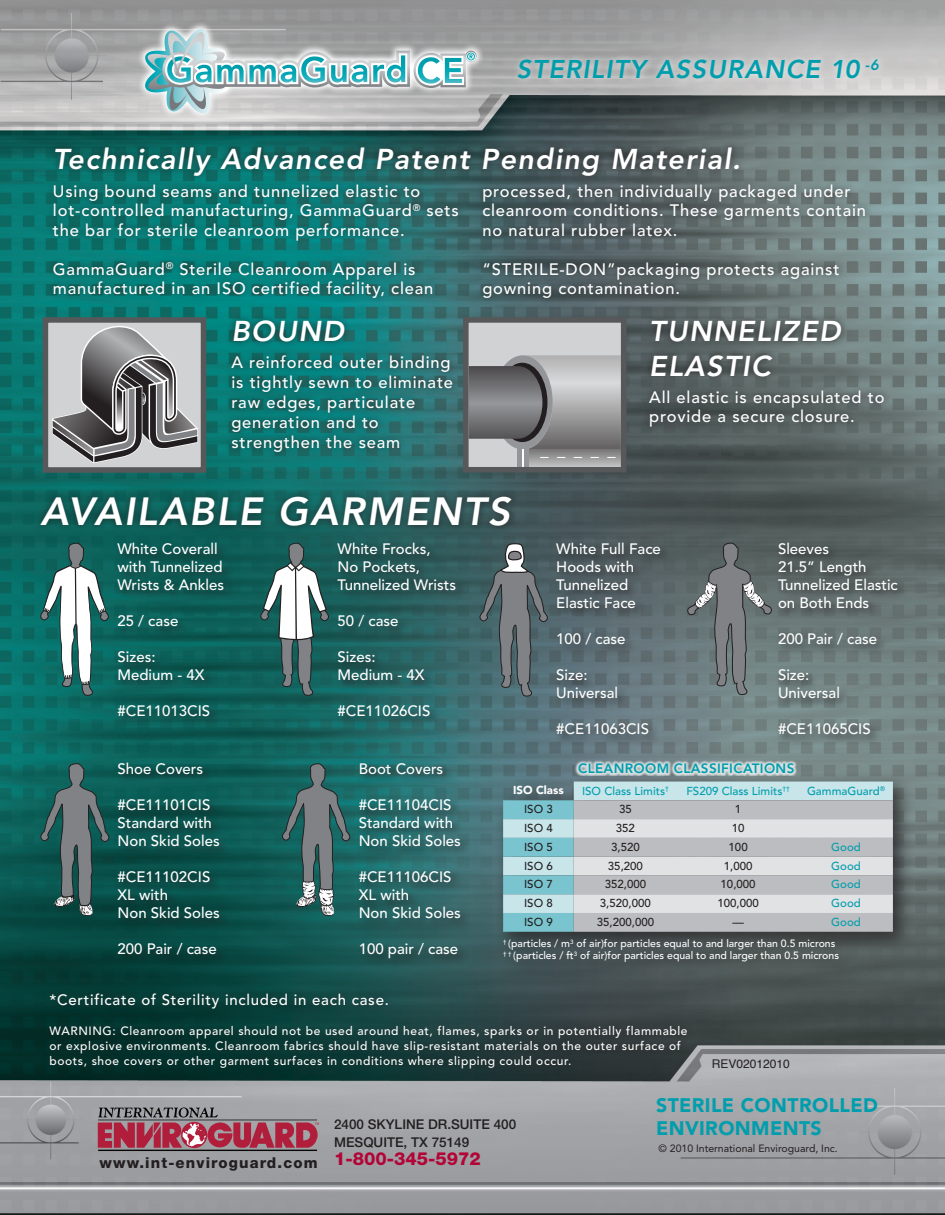
<style>
.page{position:relative;width:945px;height:1215px;background:#fff}
.page>*{position:absolute;margin:0;border:0;box-sizing:border-box;transform-origin:0 0}
.t1{font:italic 800 39px "Avenir";letter-spacing:.05em;color:#fff}
.t2{font:italic 800 28.5px/34.2px "Avenir";letter-spacing:.05em;color:#fff}
.t3{font:italic 800 25.5px "Avenir";letter-spacing:.05em;color:#009ead}
.t4{font:900 19.5px/23.4px "Avenir";letter-spacing:.02em;color:#009ead}
.t5{font:800 18px "Helvetica Neue LT Std";color:#b30437}
.t6{font:500 16.5px/19.5px "Avenir";letter-spacing:.05em;color:#fff}
.t7{font:500 15px/18px "Avenir";color:#fff}
.t8{font:500 15px "Avenir";letter-spacing:.05em;color:#fff}
.t9{font:800 15px "Helvetica Neue LT Std";letter-spacing:.075em;color:#231f20}
.t10{font:500 13.5px/18px "Helvetica Neue LT Std";color:#231f20}
.t11{font:800 13.5px "Avenir";letter-spacing:.025em;color:#009ead}
.t12{font:500 12px/15px "Avenir";letter-spacing:.05em;color:#fff}
.t13{font:12px "Helvetica";color:#231f20}
.t14{font:500 11.55px "Avenir";color:#231f20}
.t15{font:500 11.55px "Avenir";color:#009ead}
.t16{font:900 11.55px "Avenir";color:#fff}
.t17{font:500 10.5px "Avenir";color:#fff}
.t18{font:10.5px "Avenir";color:#231f20}
</style>
<div class="page">
<img style="left:0;top:0;width:945px;height:1215px">
<svg style="left:98px;top:1107px;width:221px;height:44px;background:#9b616e"></svg>
<svg style="left:136px;top:19px;width:347px;height:101px;background:#b0afb0"></svg>
<svg style="left:145px;top:29px;width:332px;height:84px;background:#acbfc2"></svg>
<div style="left:42px;top:986px;width:652px;height:88px;background:#231f20;opacity:.75"></div>
<div style="left:33px;top:489px;width:484px;height:44px;background:#231f20;opacity:.75"></div>
<div style="left:224px;top:313px;width:235px;height:146px;background:#231f20;opacity:.75"></div>
<div style="left:45px;top:177px;width:827px;height:127px;background:#231f20;opacity:.75"></div>
<div style="left:47px;top:139px;width:698px;height:44px;background:#231f20;opacity:.75"></div>
<div style="left:642px;top:314px;width:248px;height:120px;background:#231f20;opacity:.75"></div>
<svg style="left:40px;top:314px;width:169px;height:162px;background:#8a9192"></svg>
<svg style="left:460px;top:314px;width:169px;height:161px;background:#939597"></svg>
<svg style="left:40px;top:543px;width:69px;height:153px"></svg>
<div style="left:114px;top:540px;width:121px;height:188px;background:#231f20;opacity:.75"></div>
<div style="left:334px;top:540px;width:132px;height:187px;background:#231f20;opacity:.75"></div>
<svg style="left:40px;top:757px;width:69px;height:160px;background:#356562"></svg>
<div style="left:114px;top:759px;width:115px;height:207px;background:#231f20;opacity:.75"></div>
<svg style="left:260px;top:536px;width:90px;height:516px;background:#2d6662"></svg>
<div style="left:355px;top:760px;width:115px;height:210px;background:#231f20;opacity:.75"></div>
<div style="left:775px;top:539px;width:133px;height:207px;background:#231f20;opacity:.75"></div>
<div style="left:494px;top:772px;width:420px;height:209px;background:#231f20;opacity:.75"></div>
<svg style="left:479px;top:542px;width:414px;height:390px;background:#849497"></svg>
<div style="left:509px;top:51px;width:376px;height:36px;background:#fff;opacity:.75"></div>
<div style="left:573px;top:759px;width:224px;height:17px;background:#fff;opacity:.75"></div>
<p class="t3" style="left:517px;top:55px;width:364px">STERILITY ASSURANCE 10 <sup>-6</sup></p>
<p class="t2" style="left:53px;top:142px;width:689px">Technically Advanced Patent Pending Material.</p>
<p class="t6" style="left:53px;top:182px;width:407px">Using bound seams and tunnelized elastic to lot-controlled manufacturing, GammaGuard<sup>®</sup> sets the bar for sterile cleanroom performance.</p>
<p class="t6" style="left:53px;top:260px;width:382px">GammaGuard<sup>®</sup> Sterile Cleanroom Apparel is manufactured in an ISO certified facility, clean</p>
<p class="t2" style="left:231px;top:314px;width:114px">BOUND</p>
<p class="t6" style="left:231px;top:353px;width:223px">A reinforced outer binding is tightly sewn to eliminate raw edges, particulate generation and to strengthen the seam</p>
<p class="t6" style="left:482px;top:182px;width:385px">processed, then individually packaged under cleanroom conditions. These garments contain no natural rubber latex.</p>
<p class="t6" style="left:482px;top:260px;width:359px">“STERILE-DON”packaging protects against gowning contamination.</p>
<p class="t2" style="left:649px;top:314px;width:193px">TUNNELIZED<br>ELASTIC</p>
<p class="t6" style="left:649px;top:387px;width:237px">All elastic is encapsulated to provide a secure closure.</p>
<p class="t1" style="left:40px;top:489px;width:471px">AVAILABLE GARMENTS</p>
<p class="t7" style="left:117px;top:541px;width:108px">White Coverall with Tunnelized<br>Wrists &amp; Ankles</p>
<p class="t7" style="left:117px;top:613px;width:62px">25 / case</p>
<p class="t7" style="left:117px;top:649px;width:40px">Sizes:</p>
<p class="t7" style="left:117px;top:667px;width:88px">Medium - 4X</p>
<p class="t7" style="left:117px;top:703px;width:94px">#CE11013CIS</p>
<p class="t7" style="left:338px;top:540px;width:95px">White Frocks,</p>
<p class="t7" style="left:338px;top:558px;width:84px">No Pockets,</p>
<p class="t7" style="left:338px;top:576px;width:120px">Tunnelized Wrists</p>
<p class="t7" style="left:338px;top:612px;width:62px">50 / case</p>
<p class="t7" style="left:338px;top:648px;width:40px">Sizes:</p>
<p class="t7" style="left:338px;top:666px;width:88px">Medium - 4X</p>
<p class="t7" style="left:338px;top:702px;width:94px">#CE11026CIS</p>
<p class="t7" style="left:556px;top:540px;width:106px">White Full Face<br>Hoods with</p>
<p class="t7" style="left:556px;top:576px;width:74px">Tunnelized</p>
<p class="t7" style="left:556px;top:594px;width:81px">Elastic Face</p>
<p class="t7" style="left:556px;top:630px;width:71px">100 / case</p>
<p class="t7" style="left:556px;top:666px;width:33px">Size:</p>
<p class="t7" style="left:556px;top:684px;width:63px">Universal</p>
<p class="t7" style="left:556px;top:720px;width:94px">#CE11063CIS</p>
<p class="t7" style="left:778px;top:540px;width:53px">Sleeves</p>
<p class="t7" style="left:778px;top:558px;width:90px">21.5” Length</p>
<p class="t7" style="left:778px;top:576px;width:121px">Tunnelized Elastic on Both Ends</p>
<p class="t7" style="left:778px;top:630px;width:101px">200 Pair / case</p>
<p class="t7" style="left:778px;top:666px;width:33px">Size:</p>
<p class="t7" style="left:778px;top:684px;width:63px">Universal</p>
<p class="t7" style="left:778px;top:720px;width:94px">#CE11065CIS</p>
<p class="t7" style="left:118px;top:760px;width:87px">Shoe Covers</p>
<p class="t7" style="left:118px;top:796px;width:94px">#CE11101CIS</p>
<p class="t7" style="left:118px;top:814px;width:96px">Standard with</p>
<p class="t7" style="left:118px;top:832px;width:104px">Non Skid Soles</p>
<p class="t7" style="left:118px;top:868px;width:94px">#CE11102CIS</p>
<p class="t7" style="left:118px;top:886px;width:52px">XL with</p>
<p class="t7" style="left:118px;top:904px;width:104px">Non Skid Soles</p>
<p class="t7" style="left:118px;top:940px;width:101px">200 Pair / case</p>
<p class="t7" style="left:359px;top:760px;width:86px">Boot Covers</p>
<p class="t7" style="left:359px;top:796px;width:96px">#CE11104CIS<br>Standard with</p>
<p class="t7" style="left:359px;top:832px;width:104px">Non Skid Soles</p>
<p class="t7" style="left:359px;top:868px;width:94px">#CE11106CIS</p>
<p class="t7" style="left:359px;top:886px;width:52px">XL with</p>
<p class="t7" style="left:359px;top:904px;width:104px">Non Skid Soles</p>
<p class="t7" style="left:359px;top:940px;width:101px">100 pair / case</p>
<p class="t11" style="left:578px;top:760px;width:218px">CLEANROOM CLASSIFICATIONS</p>
<p class="t16" style="left:513px;top:783px;width:52px">ISO Class</p>
<p class="t15" style="left:582px;top:784px;width:88px">ISO Class Limits<sup>†</sup></p>
<p class="t15" style="left:686px;top:784px;width:105px">FS209 Class Limits<sup>††</sup></p>
<p class="t15" style="left:807px;top:784px;width:80px">GammaGuard<sup>®</sup></p>
<p class="t14" style="left:524px;top:803px;width:30px">ISO 3</p>
<p class="t14" style="left:619px;top:803px;width:14px">35</p>
<p class="t14" style="left:735px;top:803px;width:8px">1</p>
<p class="t14" style="left:524px;top:821px;width:30px">ISO 4</p>
<p class="t14" style="left:616px;top:821px;width:21px">352</p>
<p class="t14" style="left:732px;top:821px;width:14px">10</p>
<p class="t14" style="left:524px;top:840px;width:30px">ISO 5</p>
<p class="t14" style="left:611px;top:840px;width:30px">3,520</p>
<p class="t14" style="left:729px;top:840px;width:21px">100</p>
<p class="t15" style="left:831px;top:840px;width:31px">Good</p>
<p class="t14" style="left:524px;top:859px;width:30px">ISO 6</p>
<p class="t14" style="left:608px;top:859px;width:37px">35,200</p>
<p class="t14" style="left:724px;top:859px;width:30px">1,000</p>
<p class="t15" style="left:831px;top:859px;width:31px">Good</p>
<p class="t14" style="left:524px;top:878px;width:30px">ISO 7</p>
<p class="t14" style="left:605px;top:878px;width:43px">352,000</p>
<p class="t14" style="left:721px;top:878px;width:37px">10,000</p>
<p class="t15" style="left:831px;top:878px;width:31px">Good</p>
<p class="t14" style="left:524px;top:897px;width:30px">ISO 8</p>
<p class="t14" style="left:600px;top:897px;width:53px">3,520,000</p>
<p class="t14" style="left:717px;top:897px;width:43px">100,000</p>
<p class="t15" style="left:831px;top:897px;width:31px">Good</p>
<p class="t14" style="left:524px;top:915px;width:30px">ISO 9</p>
<p class="t14" style="left:597px;top:915px;width:59px">35,200,000</p>
<p class="t14" style="left:732px;top:915px;width:13px">—</p>
<p class="t15" style="left:831px;top:915px;width:31px">Good</p>
<p class="t17" style="left:503px;top:937px;width:334px"><sup>†</sup> (particles / m<sup>3</sup> of air)for particles equal to and larger than 0.5 microns</p>
<p class="t17" style="left:503px;top:949px;width:337px"><sup>†</sup> <sup>†</sup> (particles / ft<sup>3</sup> of air)for particles equal to and larger than 0.5 microns</p>
<p class="t8" style="left:50px;top:991px;width:341px">*Certificate of Sterility included in each case.</p>
<p class="t12" style="left:50px;top:1024px;width:640px">WARNING: Cleanroom apparel should not be used around heat, flames, sparks or in potentially flammable or explosive environments. Cleanroom fabrics should have slip-resistant materials on the outer surface of boots, shoe covers or other garment surfaces in conditions where slipping could occur.</p>
<p class="t13" style="left:712px;top:1054px;width:80px">REV02012010</p>
<p class="t10" style="left:334px;top:1115px;width:184px">2400 SKYLINE DR.SUITE 400<br>MESQUITE, TX 75149</p>
<p class="t9" style="left:99px;top:1153px;width:220px">www.int-enviroguard.com</p>
<p class="t5" style="left:334px;top:1147px;width:148px">1-800-345-5972</p>
<p class="t4" style="left:656px;top:1093px;width:223px">STERILE CONTROLLED<br>ENVIRONMENTS</p>
<p class="t18" style="left:659px;top:1142px;width:181px">© 2010 International Enviroguard, Inc.</p>
</div>
